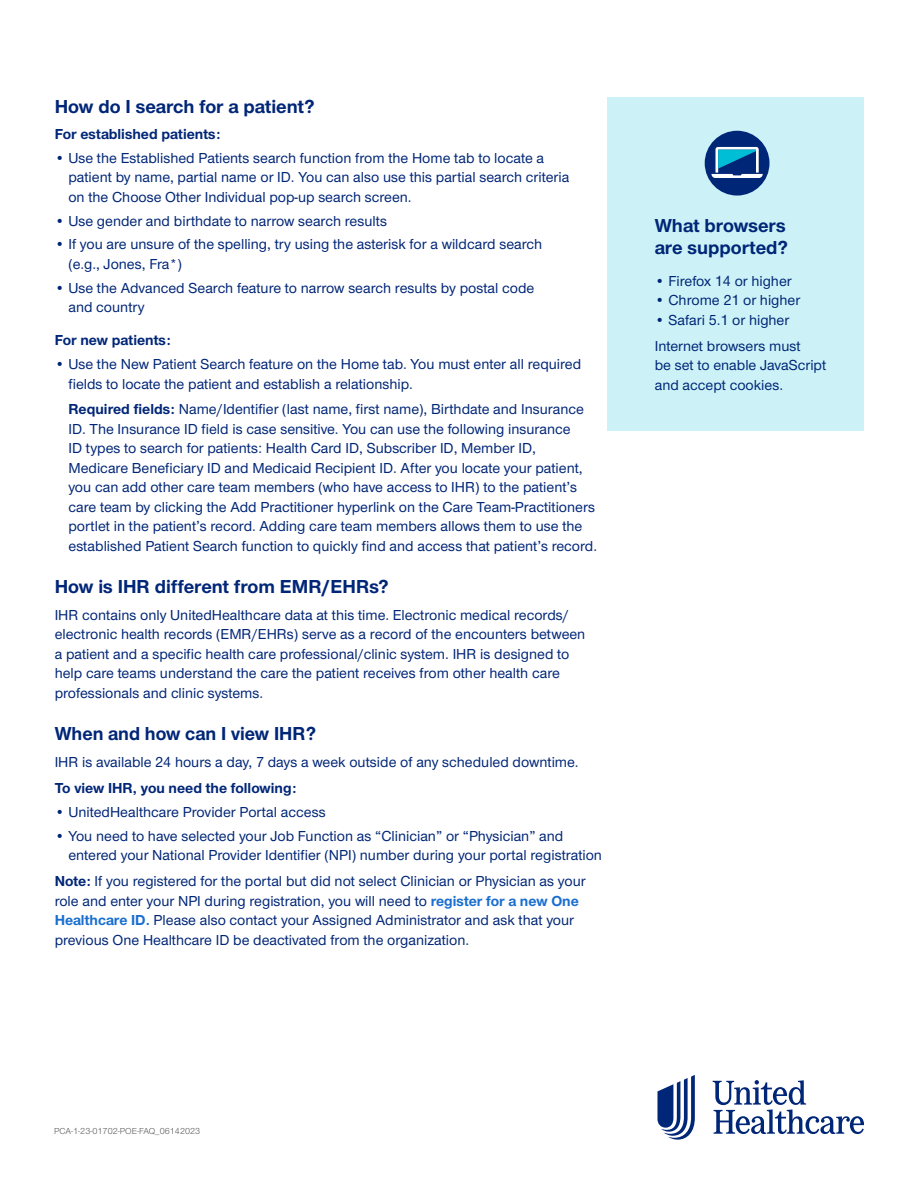
<style>
.page{position:relative;width:918px;height:1188px;background:#fff}
.page>*{position:absolute;margin:0;border:0;box-sizing:border-box;transform-origin:0 0}
.t1{font:700 19.5px/22.5px "UHC Sans";color:#002677}
.t2{font:500 15px/19.5px "UHC Sans";color:#002677}
.t3{font:700 15px "UHC Sans";color:#002677}
.t4{font:9px "UHC Sans";color:#5a5a5a}
.s1{font-weight:700}
.s2{font-weight:700;color:#196ecf}
</style>
<div class="page">
<svg style="left:657px;top:1075px;width:38px;height:65px"></svg>
<svg style="left:713px;top:1080px;width:151px;height:54px"></svg>
<div style="left:608px;top:97px;width:256px;height:333px;background:#ccf2f7"></div>
<div style="left:705px;top:131px;width:65px;height:65px;background:#002677;border-radius:50%"></div>
<svg style="left:711px;top:147px;width:52px;height:31px"></svg>
<h1 class="t1" style="left:55px;top:94px;width:261px">How do I search for a patient?</h1>
<p class="t3" style="left:55px;top:124px;width:167px">For established patients:</p>
<p class="t2" style="left:68px;top:147px;width:502px;text-indent:-14px">• Use the Established Patients search function from the Home tab to locate a patient by name, partial name or ID. You can also use this partial search criteria on the Choose Other Individual pop-up search screen.</p>
<p class="t2" style="left:55px;top:210px;width:334px">• Use gender and birthdate to narrow search results</p>
<p class="t2" style="left:68px;top:234px;width:475px;text-indent:-14px">• If you are unsure of the spelling, try using the asterisk for a wildcard search (e.g., Jones, Fra*)</p>
<p class="t2" style="left:68px;top:277px;width:467px;text-indent:-14px">• Use the Advanced Search feature to narrow search results by postal code and country</p>
<p class="t3" style="left:55px;top:330px;width:118px">For new patients:</p>
<p class="t2" style="left:68px;top:354px;width:514px;text-indent:-14px">• Use the New Patient Search feature on the Home tab. You must enter all required fields to locate the patient and establish a relationship.</p>
<p class="t2" style="left:68px;top:399px;width:530px"><span class="s1">Required fields:</span> Name/Identifier (last name, first name), Birthdate and Insurance ID. The Insurance ID field is case sensitive. You can use the following insurance<br>ID types to search for patients: Health Card ID, Subscriber ID, Member ID, Medicare Beneficiary ID and Medicaid Recipient ID. After you locate your patient, you can add other care team members (who have access to IHR) to the patient’s care team by clicking the Add Practitioner hyperlink on the Care Team-Practitioners portlet in the patient’s record. Adding care team members allows them to use the established Patient Search function to quickly find and access that patient’s record.</p>
<h1 class="t1" style="left:55px;top:575px;width:336px">How is IHR different from EMR/EHRs?</h1>
<p class="t2" style="left:55px;top:604px;width:532px">IHR contains only UnitedHealthcare data at this time. Electronic medical records/ electronic health records (EMR/EHRs) serve as a record of the encounters between a patient and a specific health care professional/clinic system. IHR is designed to help care teams understand the care the patient receives from other health care professionals and clinic systems.</p>
<h1 class="t1" style="left:55px;top:722px;width:263px">When and how can I view IHR?</h1>
<p class="t2" style="left:55px;top:751px;width:525px">IHR is available 24 hours a day, 7 days a week outside of any scheduled downtime.</p>
<p class="t3" style="left:55px;top:778px;width:243px">To view IHR, you need the following:</p>
<p class="t2" style="left:55px;top:801px;width:273px">• UnitedHealthcare Provider Portal access</p>
<p class="t2" style="left:68px;top:825px;width:535px;text-indent:-14px">• You need to have selected your Job Function as “Clinician” or “Physician” and entered your National Provider Identifier (NPI) number during your portal registration</p>
<p class="t2" style="left:55px;top:871px;width:532px"><span class="s1">Note:</span> If you registered for the portal but did not select Clinician or Physician as your role and enter your NPI during registration, you will need to <span class="s2">register for a new One Healthcare ID.</span> Please also contact your Assigned Administrator and ask that your previous One Healthcare ID be deactivated from the organization.</p>
<h1 class="t1" style="left:655px;top:213px;width:135px">What browsers are supported?</h1>
<p class="t2" style="left:655px;top:270px;width:138px">• Firefox 14 or higher</p>
<p class="t2" style="left:655px;top:290px;width:147px">• Chrome 21 or higher</p>
<p class="t2" style="left:655px;top:306px;width:148px;line-height:26.2px">• Safari 5.1 or higher<br>Internet browsers must</p>
<p class="t2" style="left:655px;top:355px;width:173px">be set to enable JavaScript and accept cookies.</p>
<p class="t4" style="left:54px;top:1125px;width:148px">PCA-1-23-01702-POE-FAQ_06142023</p>
</div>
